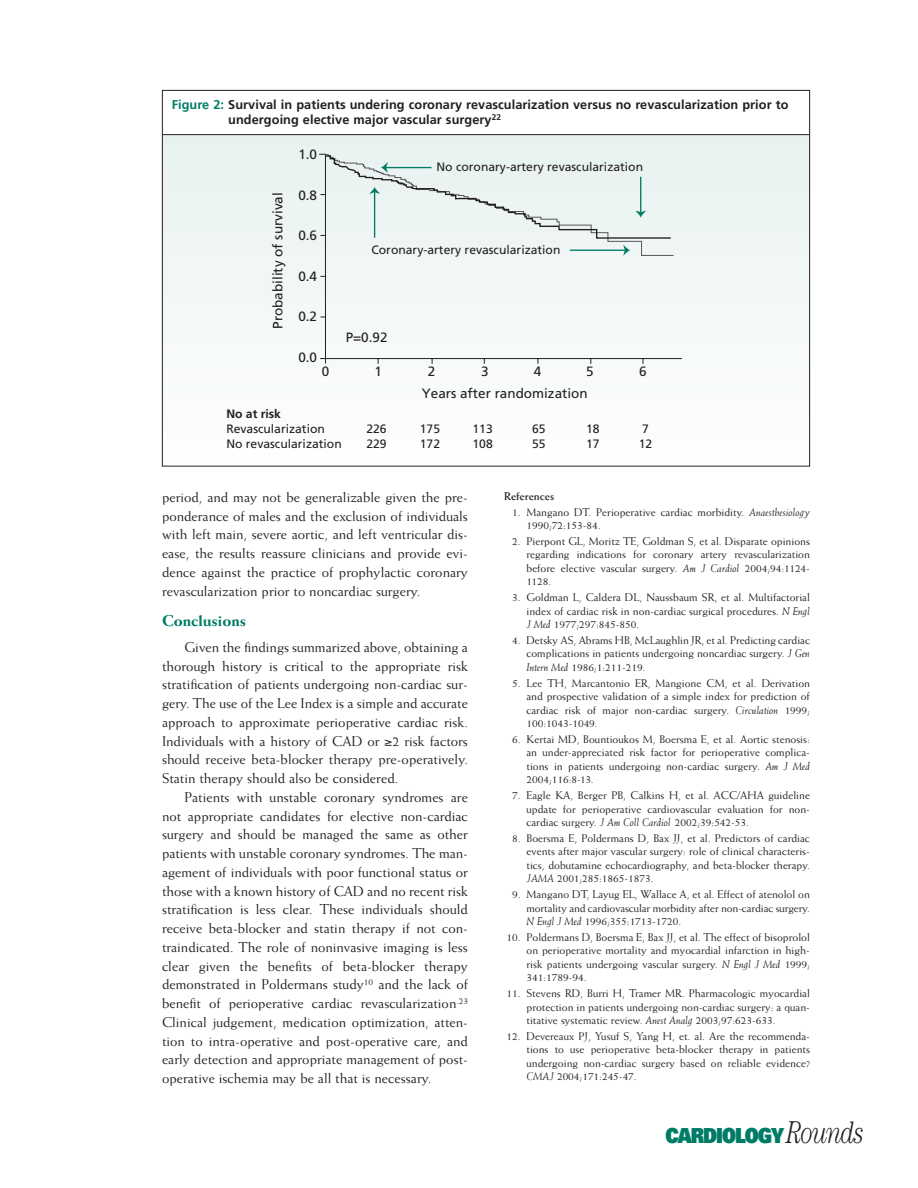
<style>
.page{position:relative;width:918px;height:1188px;background:#fff}
.page>*{position:absolute;margin:0;border:0;box-sizing:border-box;transform-origin:0 0}
.t1{font:900 20.7px "Univers";letter-spacing:-.055em;color:#007c66;scale:.85 1}
.t2{font:800 15.75px "Weiss";color:#007c66}
.t3{font:14.25px/18.8px "Weiss";color:#231f20;text-align:justify}
.t4{font:13.5px "Frutiger";color:#231f20}
.t5{font:700 12.75px/15px "Frutiger";letter-spacing:.005em;color:#231f20}
.t6{font:12.15px "Frutiger";color:#231f20}
.t7{font:700 12.15px "Frutiger";color:#231f20}
.t8{font:11.25px/13.5px "Weiss";color:#231f20;text-align:justify}
.t9{font:700 11.25px "Weiss";color:#231f20}
.s1{color:#007c66}
.s2{font-style:italic}
.s3{font-family:"Century";font-weight:300;font-style:italic;font-size:31.65px;color:#231f20}
</style>
<div class="page">
<div style="left:162px;top:135px;width:648px;height:330px;background:linear-gradient(to right,#f5f9f9,#f6faf9)"></div>
<div style="left:318px;top:154px;width:364px;height:210px;background:#f4f9f7"></div>
<div style="left:323px;top:154px;width:352px;height:102px;background:#ecf5f3"></div>
<hr style="left:163px;top:134px;width:646px;height:1px;background:#231f20">
<p class="t5" style="left:228px;top:98px;width:562px;text-indent:-56px"><span class="s1">Figure 2:</span> Survival in patients undering coronary revascularization versus no revascularization prior to undergoing elective major vascular surgery<sup>22</sup></p>
<p class="t4" style="left:272px;top:329px;width:138px;rotate:-90deg">Probability of survival</p>
<p class="t4" style="left:298px;top:149px;width:20px">1.0</p>
<p class="t4" style="left:298px;top:190px;width:20px">0.8</p>
<p class="t4" style="left:298px;top:230px;width:20px">0.6</p>
<p class="t4" style="left:298px;top:271px;width:20px">0.4</p>
<p class="t4" style="left:298px;top:311px;width:20px">0.2</p>
<p class="t4" style="left:298px;top:352px;width:20px">0.0</p>
<p class="t6" style="left:437px;top:162px;width:208px">No coronary-artery revascularization</p>
<p class="t6" style="left:371px;top:244px;width:191px">Coronary-artery revascularization</p>
<p class="t4" style="left:346px;top:332px;width:43px">P=0.92</p>
<p class="t4" style="left:322px;top:366px;width:9px">0</p>
<p class="t4" style="left:374px;top:366px;width:9px">1</p>
<p class="t4" style="left:428px;top:366px;width:9px">2</p>
<p class="t4" style="left:481px;top:366px;width:9px">3</p>
<p class="t4" style="left:534px;top:366px;width:9px">4</p>
<p class="t4" style="left:586px;top:366px;width:9px">5</p>
<p class="t4" style="left:639px;top:366px;width:9px">6</p>
<p class="t4" style="left:422px;top:388px;width:167px">Years after randomization</p>
<p class="t7" style="left:226px;top:409px;width:56px">No at risk</p>
<p class="t6" style="left:226px;top:424px;width:100px">Revascularization</p>
<p class="t6" style="left:366px;top:424px;width:22px">226</p>
<p class="t6" style="left:420px;top:424px;width:22px">175</p>
<p class="t6" style="left:473px;top:424px;width:22px">113</p>
<p class="t6" style="left:532px;top:424px;width:15px">65</p>
<p class="t6" style="left:586px;top:424px;width:15px">18</p>
<p class="t6" style="left:642px;top:424px;width:8px">7</p>
<p class="t6" style="left:226px;top:439px;width:117px">No revascularization</p>
<p class="t6" style="left:366px;top:439px;width:22px">229</p>
<p class="t6" style="left:420px;top:439px;width:22px">172</p>
<p class="t6" style="left:473px;top:439px;width:22px">108</p>
<p class="t6" style="left:532px;top:439px;width:15px">55</p>
<p class="t6" style="left:586px;top:439px;width:15px">17</p>
<p class="t6" style="left:639px;top:439px;width:15px">12</p>
<p class="t3" style="left:162px;top:489px;width:308px">period, and may not be generalizable given the pre&shy;ponderance of males and the exclusion of individuals with left main, severe aortic, and left ventricular dis&shy;ease, the results reassure clinicians and provide evi&shy;dence against the practice of prophylactic coronary revascularization prior to noncardiac surgery.</p>
<h2 class="t2" style="left:162px;top:615px;width:86px">Conclusions</h2>
<p class="t3" style="left:162px;top:639px;width:308px;text-indent:22px">Given the findings summarized above, obtaining a thorough history is critical to the appropriate risk stratification of patients undergoing non-cardiac sur&shy;gery. The use of the Lee Index is a simple and accurate approach to approximate perioperative cardiac risk.<br>Individuals with a history of CAD or ≥2 risk factors should receive beta-blocker therapy pre-operatively.<br>Statin therapy should also be considered.</p>
<p class="t3" style="left:162px;top:789px;width:308px;text-indent:22px">Patients with unstable coronary syndromes are not appropriate candidates for elective non-cardiac surgery and should be managed the same as other patients with unstable coronary syndromes. The man&shy;agement of individuals with poor functional status or those with a known history of CAD and no recent risk stratification is less clear. These individuals should receive beta-blocker and statin therapy if not con&shy;traindicated. The role of noninvasive imaging is less clear given the benefits of beta-blocker therapy demonstrated in Poldermans study<sup>10</sup> and the lack of benefit of perioperative cardiac revascularization<sup>.23<br></sup>Clinical judgement, medication optimization, atten&shy;tion to intra-operative and post-operative care, and early detection and appropriate management of post&shy;operative ischemia may be all that is necessary.</p>
<p class="t9" style="left:504px;top:492px;width:52px">References</p>
<p class="t8" style="left:527px;top:506px;width:285px;text-indent:-14px">1. Mangano DT. Perioperative cardiac morbidity. <span class="s2">Anaesthesiology<br></span>1990;72:153-84.</p>
<p class="t8" style="left:527px;top:535px;width:285px;text-indent:-14px">2. Pierpont GL, Moritz TE, Goldman S, et al. Disparate opinions regarding indications for coronary artery revascularization before elective vascular surgery. <span class="s2">Am J Cardiol</span> 2004;94:1124- 1128.</p>
<p class="t8" style="left:527px;top:591px;width:285px;text-indent:-14px">3. Goldman L, Caldera DL, Naussbaum SR, et al. Multifactorial index of cardiac risk in non-cardiac surgical procedures. <span class="s2">N Engl J Med</span> 1977;297:845-850.</p>
<p class="t8" style="left:527px;top:634px;width:285px;text-indent:-14px">4. Detsky AS, Abrams HB, McLaughlin JR, et al. Predicting cardiac complications in patients undergoing noncardiac surgery. <span class="s2">J Gen Intern Med</span> 1986;1:211-219.</p>
<p class="t8" style="left:526px;top:677px;width:285px;text-indent:-14px">5. Lee TH, Marcantonio ER, Mangione CM, et al. Derivation and prospective validation of a simple index for prediction of cardiac risk of major non-cardiac surgery. <span class="s2">Circulation</span> 1999; 100:1043-1049.</p>
<p class="t8" style="left:526px;top:733px;width:285px;text-indent:-14px">6. Kertai MD, Bountioukos M, Boersma E, et al. Aortic stenosis: an under-appreciated risk factor for perioperative complica&shy;tions in patients undergoing non-cardiac surgery. <span class="s2">Am J Med </span>2004;116:8-13.</p>
<p class="t8" style="left:526px;top:789px;width:285px;text-indent:-14px">7. Eagle KA, Berger PB, Calkins H, et al. ACC/AHA guideline update for perioperative cardiovascular evaluation for non&shy;cardiac surgery. <span class="s2">J Am Coll Cardiol</span> 2002;39:542-53.</p>
<p class="t8" style="left:526px;top:832px;width:285px;text-indent:-14px">8. Boersma E, Poldermans D, Bax JJ, et al. Predictors of cardiac events after major vascular surgery: role of clinical characteris&shy;tics, dobutamine echocardiography, and beta-blocker therapy.<br><span class="s2">JAMA</span> 2001;285:1865-1873.</p>
<p class="t8" style="left:526px;top:888px;width:285px;text-indent:-14px">9. Mangano DT, Layug EL, Wallace A, et al. Effect of atenolol on mortality and cardiovascular morbidity after non-cardiac surgery.<br><span class="s2">N Engl J Med</span> 1996;355:1713-1720.</p>
<p class="t8" style="left:526px;top:931px;width:285px;text-indent:-20px">10. Poldermans D, Boersma E, Bax JJ, et al. The effect of bisoprolol on perioperative mortality and myocardial infarction in high&shy;risk patients undergoing vascular surgery. <span class="s2">N Engl J Med</span> 1999; 341:1789-94.</p>
<p class="t8" style="left:526px;top:987px;width:285px;text-indent:-20px">11. Stevens RD, Burri H, Tramer MR. Pharmacologic myocardial protection in patients undergoing non-cardiac surgery: a quan&shy;titative systematic review. <span class="s2">Anest Analg</span> 2003;97:623-633.</p>
<p class="t8" style="left:526px;top:1030px;width:285px;text-indent:-20px">12. Devereaux PJ, Yusuf S, Yang H, et. al. Are the recommenda&shy;tions to use perioperative beta-blocker therapy in patients undergoing non-cardiac surgery based on reliable evidence?<br><span class="s2">CMAJ</span> 2004;171:245-47.</p>
<h1 class="t1" style="left:665px;top:1128px;width:235px">CARDIOLOGY <span class="s3">Rounds</span></h1>
</div>
